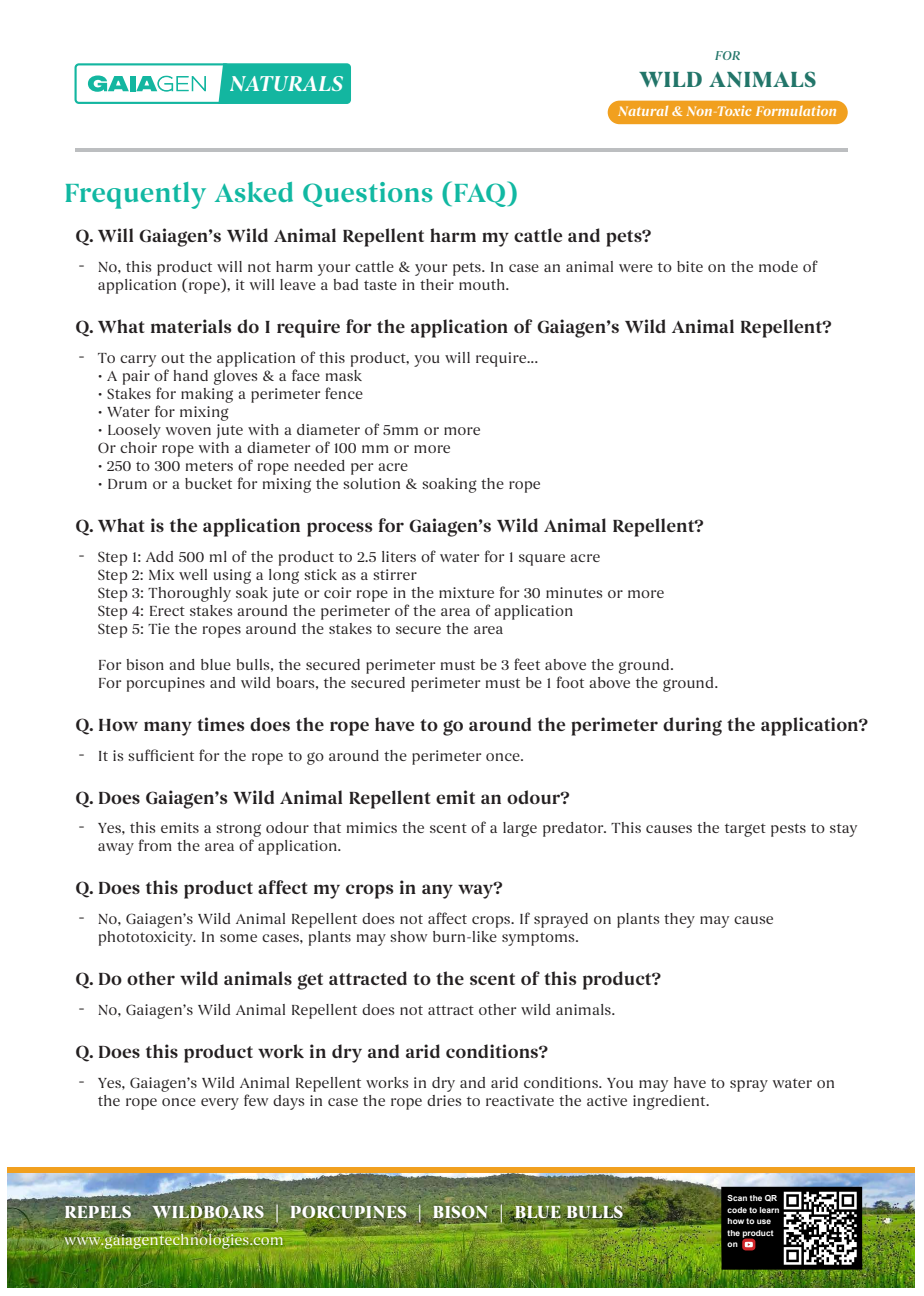
<style>
.page{position:relative;width:924px;height:1296px;background:#fff}
.page>*{position:absolute;margin:0;border:0;box-sizing:border-box;transform-origin:0 0}
.t1{font:600 27px "Begum";color:#11b8a2}
.t2{font:700 22.5px "Begum";color:#227569}
.t3{font:italic 600 22.05px "Begum";color:#fff}
.t4{font:600 18px "Begum";color:#231f20}
.t5{font:700 18px "Begum";color:#fff}
.t6{font:15px/18px "Begum";color:#231f20}
.t7{font:15px "Begum";color:#fff}
.t8{font:italic 600 14.1px "Begum";color:#fff}
.t9{font:italic 500 13.2px "Begum";color:#227569}
.t10{font:700 8.4px/11.4px "Arial";color:#fff}
</style>
<div class="page">
<img style="left:8px;top:1172px;width:907px;height:115px">
<hr style="left:76px;top:149px;width:772px;height:3px;background:#bcbec0">
<div style="left:8px;top:1166px;width:907px;height:6px;background:#f1a01f"></div>
<svg style="left:88px;top:75px;width:41px;height:17px"></svg>
<div style="left:130px;top:76px;width:5px;height:15px;background:#13b6a0"></div>
<svg style="left:136px;top:76px;width:70px;height:16px"></svg>
<div style="left:218px;top:63px;width:133px;height:41px;background:#13b6a0"></div>
<div style="left:74px;top:63px;width:156px;height:41px;border:2px solid #13b6a0;border-radius:3px"></div>
<img style="left:59px;top:1228px;width:230px;height:26px">
<svg style="left:721px;top:1186px;width:141px;height:83px"></svg>
<div style="left:607px;top:101px;width:240px;height:23px;background:#f1a01f;border-radius:12px"></div>
<img style="left:60px;top:1197px;width:578px;height:31px">
<h3 class="t3" style="left:230px;top:70px;width:115px">NATURALS</h3>
<p class="t9" style="left:715px;top:48px;width:27px">FOR</p>
<h2 class="t2" style="left:639px;top:66px;width:179px">WILD ANIMALS</h2>
<p class="t8" style="left:618px;top:103px;width:220px">Natural &amp; Non-Toxic Formulation</p>
<h1 class="t1" style="left:64px;top:176px;width:455px">Frequently Asked Questions (FAQ)</h1>
<p class="t4" style="left:76px;top:225px;width:577px">Q. Will Gaiagen’s Wild Animal Repellent harm my cattle and pets?</p>
<p class="t6" style="left:98px;top:258px;width:721px">No, this product will not harm your cattle &amp; your pets. In case an animal were to bite on the mode of application (rope), it will leave a bad taste in their mouth.</p>
<p class="t4" style="left:78px;top:254px;width:8px">-</p>
<p class="t4" style="left:76px;top:316px;width:757px">Q. What materials do I require for the application of Gaiagen’s Wild Animal Repellent?</p>
<p class="t6" style="left:98px;top:349px;width:442px">To carry out the application of this product, you will require...</p>
<p class="t6" style="left:98px;top:367px;width:266px">• A pair of hand gloves &amp; a face mask</p>
<p class="t6" style="left:98px;top:385px;width:267px">• Stakes for making a perimeter fence</p>
<p class="t6" style="left:98px;top:403px;width:133px">• Water for mixing</p>
<p class="t6" style="left:98px;top:421px;width:384px">• Loosely woven jute with a diameter of 5mm or more<br>Or choir rope with a diameter of 100 mm or more</p>
<p class="t6" style="left:98px;top:457px;width:312px">• 250 to 300 meters of rope needed per acre</p>
<p class="t6" style="left:98px;top:475px;width:444px">• Drum or a bucket for mixing the solution &amp; soaking the rope</p>
<p class="t4" style="left:78px;top:345px;width:8px">-</p>
<p class="t4" style="left:76px;top:515px;width:630px">Q. What is the application process for Gaiagen’s Wild Animal Repellent?</p>
<p class="t6" style="left:98px;top:548px;width:568px">Step 1: Add 500 ml of the product to 2.5 liters of water for 1 square acre<br>Step 2: Mix well using a long stick as a stirrer<br>Step 3: Thoroughly soak jute or coir rope in the mixture for 30 minutes or more Step 4: Erect stakes around the perimeter of the area of application<br>Step 5: Tie the ropes around the stakes to secure the area</p>
<p class="t6" style="left:98px;top:656px;width:622px">For bison and blue bulls, the secured perimeter must be 3 feet above the ground.<br>For porcupines and wild boars, the secured perimeter must be 1 foot above the ground.</p>
<p class="t4" style="left:78px;top:544px;width:8px">-</p>
<p class="t4" style="left:76px;top:714px;width:794px">Q. How many times does the rope have to go around the perimeter during the application?</p>
<p class="t6" style="left:98px;top:746px;width:428px">It is sufficient for the rope to go around the perimeter once.</p>
<p class="t4" style="left:78px;top:743px;width:8px">-</p>
<p class="t4" style="left:76px;top:786px;width:495px">Q. Does Gaiagen’s Wild Animal Repellent emit an odour?</p>
<p class="t6" style="left:98px;top:819px;width:761px">Yes, this emits a strong odour that mimics the scent of a large predator. This causes the target pests to stay away from the area of application.</p>
<p class="t4" style="left:78px;top:815px;width:8px">-</p>
<p class="t4" style="left:76px;top:877px;width:429px">Q. Does this product affect my crops in any way?</p>
<p class="t6" style="left:98px;top:910px;width:677px">No, Gaiagen’s Wild Animal Repellent does not affect crops. If sprayed on plants they may cause phototoxicity. In some cases, plants may show burn-like symptoms.</p>
<p class="t4" style="left:78px;top:906px;width:8px">-</p>
<p class="t4" style="left:76px;top:968px;width:587px">Q. Do other wild animals get attracted to the scent of this product?</p>
<p class="t6" style="left:98px;top:1000px;width:519px">No, Gaiagen’s Wild Animal Repellent does not attract other wild animals.</p>
<p class="t4" style="left:78px;top:996px;width:8px">-</p>
<p class="t4" style="left:76px;top:1041px;width:474px">Q. Does this product work in dry and arid conditions?</p>
<p class="t6" style="left:98px;top:1073px;width:739px">Yes, Gaiagen’s Wild Animal Repellent works in dry and arid conditions. You may have to spray water on the rope once every few days in case the rope dries to reactivate the active ingredient.</p>
<p class="t4" style="left:78px;top:1069px;width:8px">-</p>
<p class="t5" style="left:64px;top:1200px;width:561px">REPELS WILDBOARS | PORCUPINES | BISON | BLUE BULLS</p>
<p class="t7" style="left:64px;top:1231px;width:221px">www.gaiagentechnologies.com</p>
<p class="t10" style="left:727px;top:1192px;width:53px">Scan the QR code to learn how to use the product on</p>
</div>
